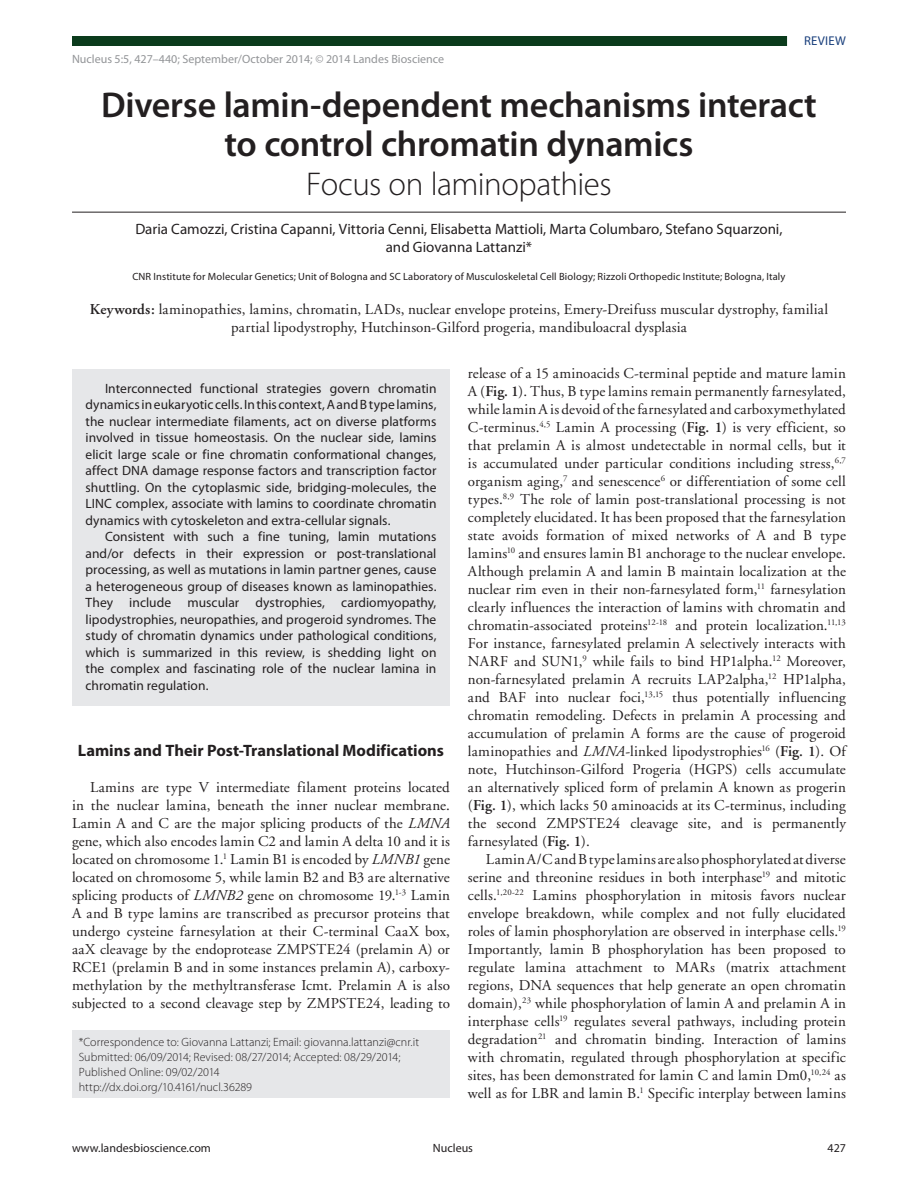
<style>
.page{position:relative;width:918px;height:1188px;background:#fff}
.page>*{position:absolute;margin:0;border:0;box-sizing:border-box;transform-origin:0 0}
.MS-Title{font:600 36px/39px "Myriad Pro";letter-spacing:-.01em;color:#231f20;text-align:center}
.MS-Subtitle{font:300 33px "Myriad Pro";letter-spacing:-.015em;color:#231f20}
.Heading{font:700 16.5px "Myriad Pro";color:#231f20}
.BodyText{font:15px/18px "Adobe Garamond";letter-spacing:.01em;color:#231f20;text-align:justify}
.KWs{font:15px/18px "Adobe Garamond";letter-spacing:.01em;color:#231f20;text-align:center}
.Authors{font:15px/18px "Myriad Pro";color:#231f20;text-align:center}
.Abstract-Text{font:13.5px/16.5px "Myriad Pro";color:#231f20;text-align:justify}
.t1{font:12.75px "Myriad Pro";color:#193f7c}
.Note-Text{font:300 12px "Myriad Pro";color:#231f20}
.J-Correspondence{font:300 12px "Myriad Pro";letter-spacing:.005em;color:#231f20}
.t2{font:12px "Myriad Pro";color:#939598}
.t3{font:12px "Myriad Pro";color:#231f20}
.Affiliations{font:10.5px "Myriad Pro";letter-spacing:.015em;color:#231f20}
.s1{font-weight:600}
.s2{font-style:italic}
</style>
<div class="page">
<div style="left:72px;top:36px;width:774px;height:10px;background:#0b3b1c"></div>
<svg style="left:787px;top:36px;width:59px;height:10px"></svg>
<div style="left:72px;top:1030px;width:378px;height:68px;background:#e6e7e9"></div>
<hr style="left:72px;top:212px;width:774px;height:1px;background:#231f20">
<div style="left:72px;top:369px;width:378px;height:337px;background:#e6e7e9"></div>
<p class="t2" style="left:72px;top:52px;width:374px">Nucleus 5:5, 427–440; September/October 2014; © 2014 Landes Bioscience</p>
<p class="t1" style="left:804px;top:33px;width:43px">REVIEW</p>
<p class="MS-Title" style="left:101px;top:85px;width:717px">Diverse lamin-dependent mechanisms interact to control chromatin dynamics</p>
<p class="MS-Subtitle" style="left:306px;top:164px;width:307px">Focus on laminopathies</p>
<p class="Authors" style="left:135px;top:219px;width:649px">Daria Camozzi, Cristina Capanni, Vittoria Cenni, Elisabetta Mattioli, Marta Columbaro, Stefano Squarzoni, and Giovanna Lattanzi*</p>
<p class="Affiliations" style="left:132px;top:270px;width:655px">CNR Institute for Molecular Genetics; Unit of Bologna and SC Laboratory of Musculoskeletal Cell Biology; Rizzoli Orthopedic Institute; Bologna, Italy</p>
<p class="KWs" style="left:90px;top:301px;width:740px"><span class="s1">Keywords:</span> laminopathies, lamins, chromatin, LADs, nuclear envelope proteins, Emery-Dreifuss muscular dystrophy, familial partial lipodystrophy, Hutchinson-Gilford progeria, mandibuloacral dysplasia</p>
<p class="Abstract-Text" style="left:86px;top:380px;width:352px;text-indent:20px">Interconnected functional strategies govern chromatin dynamics in eukaryotic cells. In this context, A and B type lamins, the nuclear intermediate filaments, act on diverse platforms involved in tissue homeostasis. On the nuclear side, lamins elicit large scale or fine chromatin conformational changes, affect DNA damage response factors and transcription factor shuttling. On the cytoplasmic side, bridging-molecules, the LINC complex, associate with lamins to coordinate chromatin dynamics with cytoskeleton and extra-cellular signals.</p>
<p class="Abstract-Text" style="left:86px;top:528px;width:352px;text-indent:20px">Consistent with such a fine tuning, lamin mutations and/or defects in their expression or post-translational processing, as well as mutations in lamin partner genes, cause a heterogeneous group of diseases known as laminopathies.<br>They include muscular dystrophies, cardiomyopathy, lipodystrophies, neuropathies, and progeroid syndromes. The study of chromatin dynamics under pathological conditions, which is summarized in this review, is shedding light on the complex and fascinating role of the nuclear lamina in chromatin regulation.</p>
<p class="Heading" style="left:78px;top:740px;width:368px">Lamins and Their Post-Translational Modifications</p>
<p class="BodyText" style="left:72px;top:779px;width:380px;text-indent:18px">Lamins are type V intermediate filament proteins located in the nuclear lamina, beneath the inner nuclear membrane.<br>Lamin A and C are the major splicing products of the <span class="s2">LMNA </span>gene, which also encodes lamin C2 and lamin A delta 10 and it is located on chromosome 1.<sup>1</sup> Lamin B1 is encoded by <span class="s2">LMNB1</span> gene located on chromosome 5, while lamin B2 and B3 are alternative splicing products of <span class="s2">LMNB2</span> gene on chromosome 19.<sup>1-3</sup> Lamin A and B type lamins are transcribed as precursor proteins that undergo cysteine farnesylation at their C-terminal CaaX box, aaX cleavage by the endoprotease ZMPSTE24 (prelamin A) or RCE1 (prelamin B and in some instances prelamin A), carboxy&shy;methylation by the methyltransferase Icmt. Prelamin A is also subjected to a second cleavage step by ZMPSTE24, leading to</p>
<p class="J-Correspondence" style="left:79px;top:1035px;width:342px">*Correspondence to: Giovanna Lattanzi; Email: giovanna.lattanzi@cnr.it</p>
<p class="Note-Text" style="left:79px;top:1050px;width:323px">Submitted: 06/09/2014; Revised: 08/27/2014; Accepted: 08/29/2014;</p>
<p class="Note-Text" style="left:79px;top:1065px;width:143px">Published Online: 09/02/2014</p>
<p class="Note-Text" style="left:79px;top:1080px;width:175px">http://dx.doi.org/10.4161/nucl.36289</p>
<p class="BodyText" style="left:468px;top:365px;width:380px">release of a 15 aminoacids C-terminal peptide and mature lamin A (<span class="s1">Fig. 1</span>). Thus, B type lamins remain permanently farnesylated, while lamin A is devoid of the farnesylated and carboxymethylated C-terminus.<sup>4,5</sup> Lamin A processing (<span class="s1">Fig. 1</span>) is very efficient, so that prelamin A is almost undetectable in normal cells, but it is accumulated under particular conditions including stress,<sup>6,7 </sup>organism aging,<sup>7</sup> and senescence<sup>6</sup> or differentiation of some cell types.<sup>8,9</sup> The role of lamin post-translational processing is not completely elucidated. It has been proposed that the farnesylation state avoids formation of mixed networks of A and B type lamins<sup>10</sup> and ensures lamin B1 anchorage to the nuclear envelope.<br>Although prelamin A and lamin B maintain localization at the nuclear rim even in their non-farnesylated form,<sup>11</sup> farnesylation clearly influences the interaction of lamins with chromatin and chromatin-associated proteins<sup>12-18</sup> and protein localization.<sup>11,13<br></sup>For instance, farnesylated prelamin A selectively interacts with NARF and SUN1,<sup>9</sup> while fails to bind HP1alpha.<sup>12</sup> Moreover, non-farnesylated prelamin A recruits LAP2alpha,<sup>12</sup> HP1alpha, and BAF into nuclear foci,<sup>13,15</sup> thus potentially influencing chromatin remodeling. Defects in prelamin A processing and accumulation of prelamin A forms are the cause of progeroid laminopathies and <span class="s2">LMNA</span>-linked lipodystrophies<sup>16</sup> (<span class="s1">Fig. 1</span>). Of note, Hutchinson-Gilford Progeria (HGPS) cells accumulate an alternatively spliced form of prelamin A known as progerin (<span class="s1">Fig. 1</span>), which lacks 50 aminoacids at its C-terminus, including the second ZMPSTE24 cleavage site, and is permanently farnesylated (<span class="s1">Fig. 1</span>).</p>
<p class="BodyText" style="left:468px;top:851px;width:380px;text-indent:18px">Lamin A/C and B type lamins are also phosphorylated at diverse serine and threonine residues in both interphase<sup>19</sup> and mitotic cells.<sup>1,20-22</sup> Lamins phosphorylation in mitosis favors nuclear envelope breakdown, while complex and not fully elucidated roles of lamin phosphorylation are observed in interphase cells.<sup>19<br></sup>Importantly, lamin B phosphorylation has been proposed to regulate lamina attachment to MARs (matrix attachment regions, DNA sequences that help generate an open chromatin domain),<sup>23</sup> while phosphorylation of lamin A and prelamin A in interphase cells<sup>19</sup> regulates several pathways, including protein degradation<sup>21</sup> and chromatin binding. Interaction of lamins with chromatin, regulated through phosphorylation at specific sites, has been demonstrated for lamin C and lamin Dm0,<sup>10,24</sup> as well as for LBR and lamin B.<sup>1</sup> Specific interplay between lamins</p>
<p class="t3" style="left:72px;top:1141px;width:140px">www.landesbioscience.com</p>
<p class="t3" style="left:433px;top:1141px;width:42px">Nucleus</p>
<p class="t3" style="left:828px;top:1141px;width:20px">427</p>
</div>
